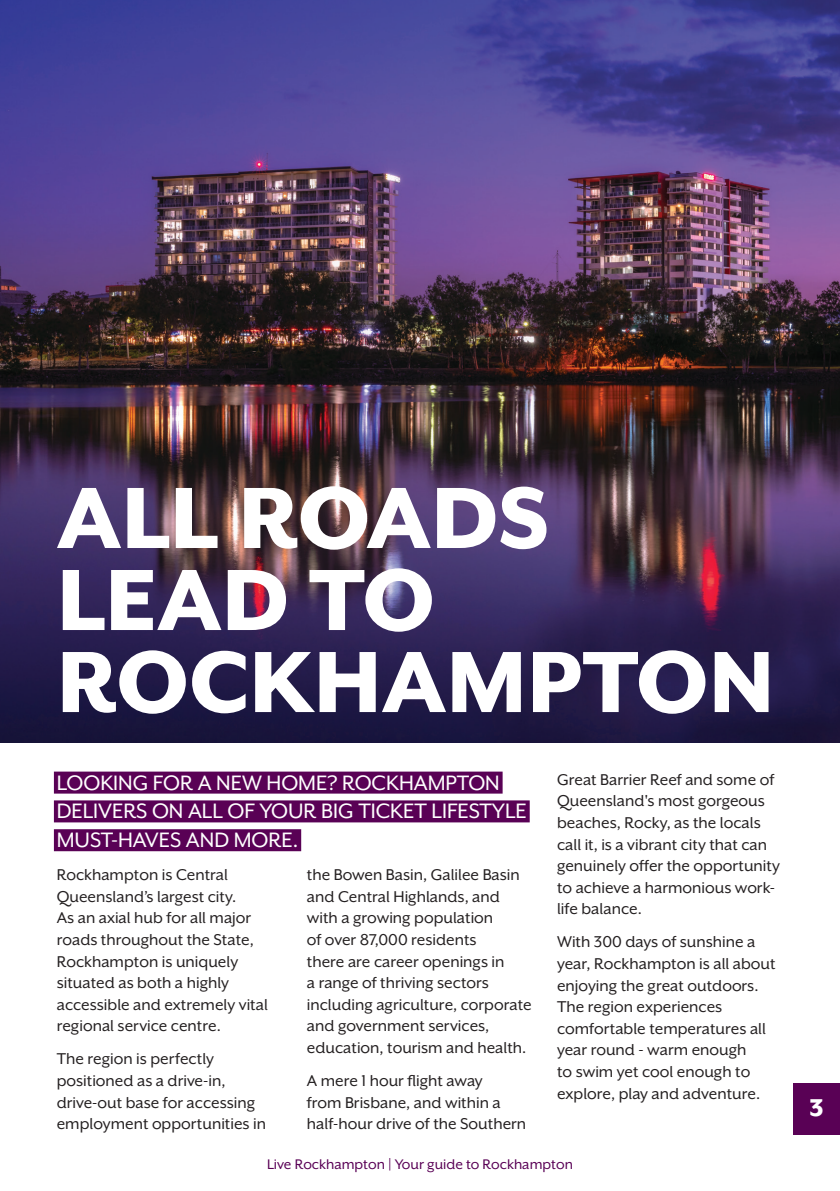
<style>
.page{position:relative;width:840px;height:1191px;background:#fff}
.page>*{position:absolute;margin:0;border:0;box-sizing:border-box;transform-origin:0 0}
.Heading_1{font:800 100px/82px "Mr Eaves XL San OT";color:#fff}
.t1{font:800 28px "Mr Eaves XL San OT";color:#fff}
.Paragraph_Style_2{font:24px "Mr Eaves XL San OT";letter-spacing:.08em;color:#fff}
.Body{font:18px/21.6px "Mr Eaves XL San OT";color:#231f20}
.t2{font:16px "Mr Eaves XL San OT";color:#590155}
</style>
<div class="page">
<img style="left:0;top:0;width:839px;height:742px">
<div style="left:54px;top:771px;width:448px;height:22px;background:#590155"></div>
<div style="left:54px;top:800px;width:475px;height:22px;background:#590155"></div>
<div style="left:54px;top:829px;width:247px;height:22px;background:#590155"></div>
<div style="left:792px;top:1083px;width:47px;height:51px;background:#590155"></div>
<p class="Heading_1" style="left:57px;top:477px;width:719px">ALL ROADS<br>LEAD TO<br>ROCKHAMPTON</p>
<p class="Paragraph_Style_2" style="left:57px;top:770px;width:444px">LOOKING FOR A NEW HOME? ROCKHAMPTON</p>
<p class="Paragraph_Style_2" style="left:57px;top:799px;width:471px">DELIVERS ON ALL OF YOUR BIG TICKET LIFESTYLE</p>
<p class="Paragraph_Style_2" style="left:57px;top:828px;width:243px">MUST-HAVES AND MORE.</p>
<p class="Body" style="left:57px;top:864px;width:212px">Rockhampton is Central<br>Queensland’s largest city.<br>As an axial hub for all major roads throughout the State,<br>Rockhampton is uniquely situated as both a highly accessible and extremely vital regional service centre.</p>
<p class="Body" style="left:57px;top:1048px;width:211px">The region is perfectly positioned as a drive-in, drive-out base for accessing employment opportunities in</p>
<p class="Body" style="left:307px;top:864px;width:226px">the Bowen Basin, Galilee Basin and Central Highlands, and with a growing population<br>of over 87,000 residents<br>there are career openings in<br>a range of thriving sectors including agriculture, corporate and government services, education, tourism and health.</p>
<p class="Body" style="left:307px;top:1069px;width:221px">A mere 1 hour flight away<br>from Brisbane, and within a half-hour drive of the Southern</p>
<p class="Body" style="left:556px;top:768px;width:224px">Great Barrier Reef and some of<br>Queensland's most gorgeous beaches, Rocky, as the locals call it, is a vibrant city that can genuinely offer the opportunity to achieve a harmonious work&shy;life balance.</p>
<p class="Body" style="left:556px;top:931px;width:220px">With 300 days of sunshine a year, Rockhampton is all about enjoying the great outdoors.<br>The region experiences comfortable temperatures all year round - warm enough<br>to swim yet cool enough to explore, play and adventure.</p>
<p class="t2" style="left:267px;top:1156px;width:307px">Live Rockhampton | Your guide to Rockhampton</p>
<h2 class="t1" style="left:809px;top:1093px;width:16px">3</h2>
</div>
